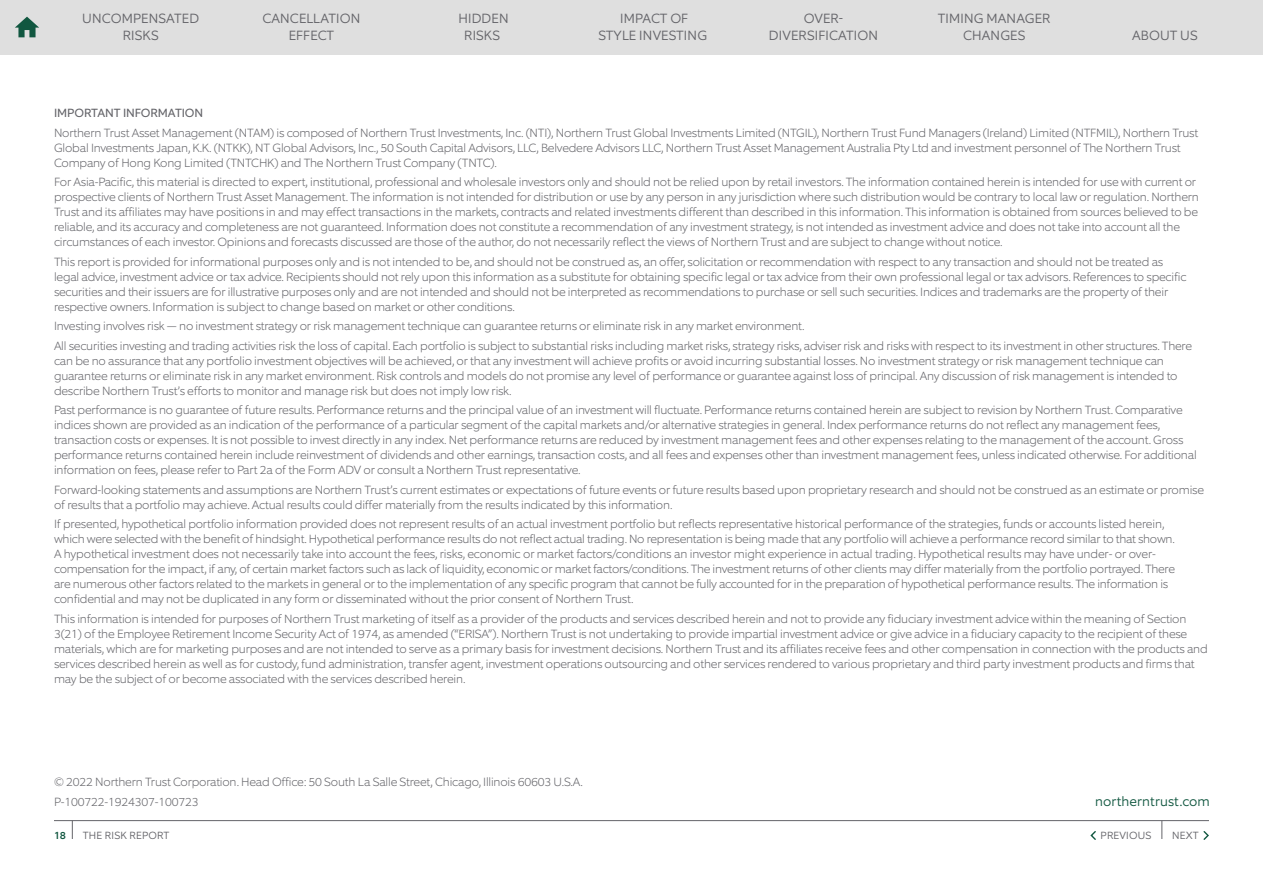
<style>
.page{position:relative;width:1263px;height:893px;background:#fff}
.page>*{position:absolute;margin:0;border:0;box-sizing:border-box;transform-origin:0 0}
.t1{font:300 13.5px/16.5px "Equip";color:#646469;text-align:center}
.t2{font:300 13.5px "Equip";color:#115740}
.t3{font:200 12px/15px "Equip";letter-spacing:-.015em;color:#646469}
.t4{font:12px "Equip";letter-spacing:-.005em;color:#646469}
.t5{font:300 10.5px "Equip";letter-spacing:.01em;color:#646469}
.t6{font:500 10.5px "Equip";color:#115740}
</style>
<div class="page">
<div style="left:0;top:0;width:1263px;height:54px;background:#dfdfdf"></div>
<svg style="left:15px;top:17px;width:24px;height:20px"></svg>
<hr style="left:54px;top:820px;width:1155px;height:1px;background:#646469">
<svg style="left:72px;top:821px;width:1px;height:18px"></svg>
<svg style="left:1161px;top:821px;width:1px;height:18px"></svg>
<svg style="left:1203px;top:831px;width:6px;height:9px"></svg>
<svg style="left:1090px;top:831px;width:6px;height:9px"></svg>
<p class="t1" style="left:82px;top:10px;width:119px">UNCOMPENSATED<br>RISKS</p>
<p class="t1" style="left:262px;top:10px;width:100px">CANCELLATION<br>EFFECT</p>
<p class="t1" style="left:458px;top:10px;width:52px">HIDDEN<br>RISKS</p>
<p class="t1" style="left:598px;top:10px;width:110px">IMPACT OF<br>STYLE INVESTING</p>
<p class="t1" style="left:769px;top:10px;width:111px">OVER-<br>DIVERSIFICATION</p>
<p class="t1" style="left:938px;top:10px;width:114px">TIMING MANAGER<br>CHANGES</p>
<p class="t1" style="left:1132px;top:27px;width:67px">ABOUT US</p>
<p class="t4" style="left:54px;top:105px;width:151px">IMPORTANT INFORMATION</p>
<p class="t3" style="left:54px;top:125px;width:1146px">Northern Trust Asset Management (NTAM) is composed of Northern Trust Investments, Inc. (NTI), Northern Trust Global Investments Limited (NTGIL), Northern Trust Fund Managers (Ireland) Limited (NTFMIL), Northern Trust<br>Global Investments Japan, K.K. (NTKK), NT Global Advisors, Inc., 50 South Capital Advisors, LLC, Belvedere Advisors LLC, Northern Trust Asset Management Australia Pty Ltd and investment personnel of The Northern Trust<br>Company of Hong Kong Limited (TNTCHK) and The Northern Trust Company (TNTC).</p>
<p class="t3" style="left:54px;top:174px;width:1146px">For Asia-Pacific, this material is directed to expert, institutional, professional and wholesale investors only and should not be relied upon by retail investors. The information contained herein is intended for use with current or prospective clients of Northern Trust Asset Management. The information is not intended for distribution or use by any person in any jurisdiction where such distribution would be contrary to local law or regulation. Northern Trust and its affiliates may have positions in and may effect transactions in the markets, contracts and related investments different than described in this information. This information is obtained from sources believed to be reliable, and its accuracy and completeness are not guaranteed. Information does not constitute a recommendation of any investment strategy, is not intended as investment advice and does not take into account all the circumstances of each investor. Opinions and forecasts discussed are those of the author, do not necessarily reflect the views of Northern Trust and are subject to change without notice.</p>
<p class="t3" style="left:54px;top:254px;width:1134px">This report is provided for informational purposes only and is not intended to be, and should not be construed as, an offer, solicitation or recommendation with respect to any transaction and should not be treated as legal advice, investment advice or tax advice. Recipients should not rely upon this information as a substitute for obtaining specific legal or tax advice from their own professional legal or tax advisors. References to specific securities and their issuers are for illustrative purposes only and are not intended and should not be interpreted as recommendations to purchase or sell such securities. Indices and trademarks are the property of their respective owners. Information is subject to change based on market or other conditions.</p>
<p class="t3" style="left:54px;top:318px;width:752px">Investing involves risk — no investment strategy or risk management technique can guarantee returns or eliminate risk in any market environment.</p>
<p class="t3" style="left:54px;top:338px;width:1139px">All securities investing and trading activities risk the loss of capital. Each portfolio is subject to substantial risks including market risks, strategy risks, adviser risk and risks with respect to its investment in other structures. There can be no assurance that any portfolio investment objectives will be achieved, or that any investment will achieve profits or avoid incurring substantial losses. No investment strategy or risk management technique can guarantee returns or eliminate risk in any market environment. Risk controls and models do not promise any level of performance or guarantee against loss of principal. Any discussion of risk management is intended to describe Northern Trust’s efforts to monitor and manage risk but does not imply low risk.</p>
<p class="t3" style="left:54px;top:402px;width:1144px">Past performance is no guarantee of future results. Performance returns and the principal value of an investment will fluctuate. Performance returns contained herein are subject to revision by Northern Trust. Comparative indices shown are provided as an indication of the performance of a particular segment of the capital markets and/or alternative strategies in general. Index performance returns do not reflect any management fees, transaction costs or expenses. It is not possible to invest directly in any index. Net performance returns are reduced by investment management fees and other expenses relating to the management of the account. Gross performance returns contained herein include reinvestment of dividends and other earnings, transaction costs, and all fees and expenses other than investment management fees, unless indicated otherwise. For additional information on fees, please refer to Part 2a of the Form ADV or consult a Northern Trust representative.</p>
<p class="t3" style="left:54px;top:482px;width:1151px">Forward-looking statements and assumptions are Northern Trust’s current estimates or expectations of future events or future results based upon proprietary research and should not be construed as an estimate or promise of results that a portfolio may achieve. Actual results could differ materially from the results indicated by this information.</p>
<p class="t3" style="left:54px;top:516px;width:1122px">If presented, hypothetical portfolio information provided does not represent results of an actual investment portfolio but reflects representative historical performance of the strategies, funds or accounts listed herein, which were selected with the benefit of hindsight. Hypothetical performance results do not reflect actual trading. No representation is being made that any portfolio will achieve a performance record similar to that shown.<br>A hypothetical investment does not necessarily take into account the fees, risks, economic or market factors/conditions an investor might experience in actual trading. Hypothetical results may have under- or over&shy;compensation for the impact, if any, of certain market factors such as lack of liquidity, economic or market factors/conditions. The investment returns of other clients may differ materially from the portfolio portrayed. There are numerous other factors related to the markets in general or to the implementation of any specific program that cannot be fully accounted for in the preparation of hypothetical performance results. The information is confidential and may not be duplicated in any form or disseminated without the prior consent of Northern Trust.</p>
<p class="t3" style="left:54px;top:611px;width:1155px">This information is intended for purposes of Northern Trust marketing of itself as a provider of the products and services described herein and not to provide any fiduciary investment advice within the meaning of Section 3(21) of the Employee Retirement Income Security Act of 1974, as amended (“ERISA”). Northern Trust is not undertaking to provide impartial investment advice or give advice in a fiduciary capacity to the recipient of these materials, which are for marketing purposes and are not intended to serve as a primary basis for investment decisions. Northern Trust and its affiliates receive fees and other compensation in connection with the products and services described herein as well as for custody, fund administration, transfer agent, investment operations outsourcing and other services rendered to various proprietary and third party investment products and firms that may be the subject of or become associated with the services described herein.</p>
<p class="t3" style="left:54px;top:774px;width:530px">© 2022 Northern Trust Corporation. Head Office: 50 South La Salle Street, Chicago, Illinois 60603 U.S.A.</p>
<p class="t3" style="left:54px;top:794px;width:146px">P-100722-1924307-100723</p>
<p class="t2" style="left:1095px;top:792px;width:116px">northerntrust.com</p>
<p class="t6" style="left:54px;top:829px;width:13px">18</p>
<p class="t5" style="left:83px;top:829px;width:88px">THE RISK REPORT</p>
<p class="t5" style="left:1100px;top:829px;width:52px">PREVIOUS</p>
<p class="t5" style="left:1172px;top:829px;width:28px">NEXT</p>
</div>
